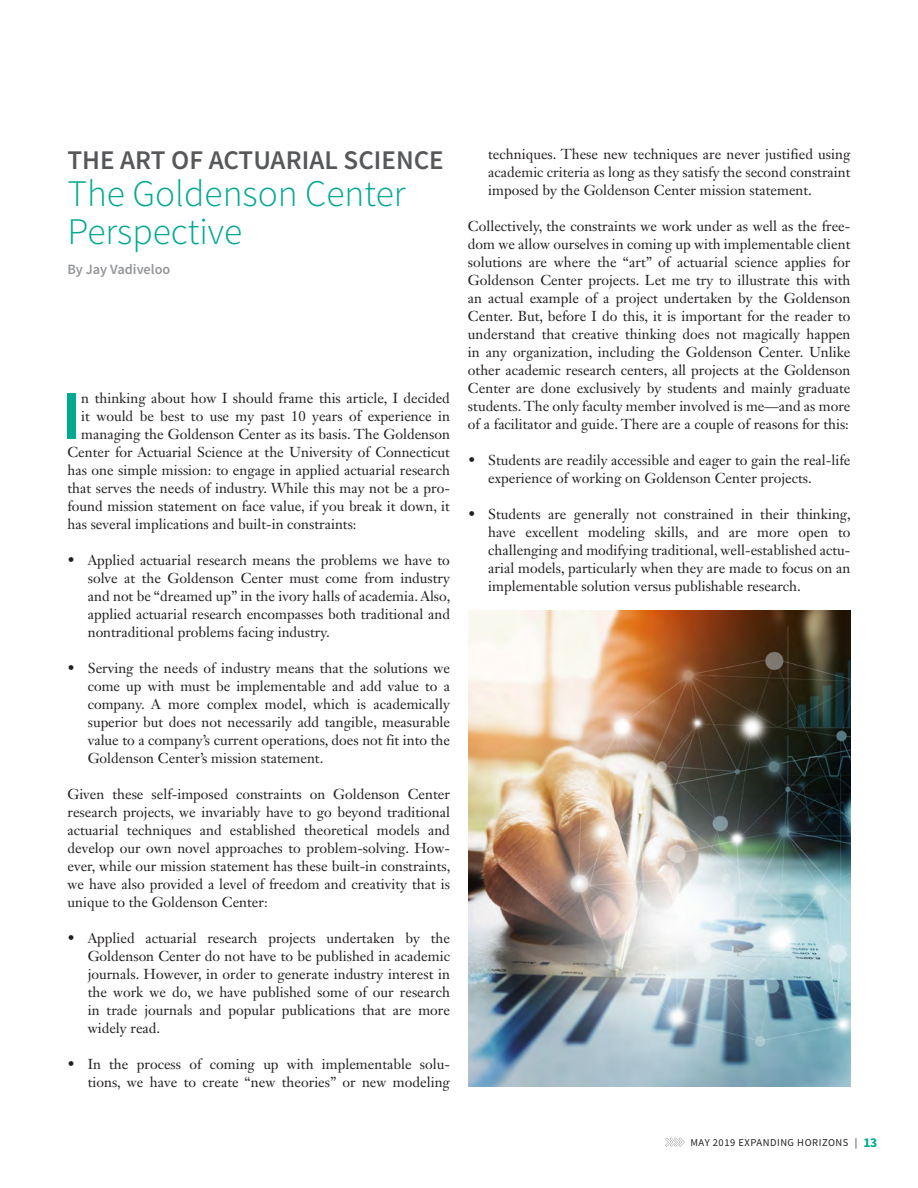
<style>
.page{position:relative;width:918px;height:1188px;background:#fff}
.page>*{position:absolute;margin:0;border:0;box-sizing:border-box;transform-origin:0 0}
.Article_Body_Drop_Ca{font:600 69.3px "Source Sans Pro";color:#00a990}
.Article_TItle{font:300 37.5px/37.5px "Source Sans Pro";color:#00a990}
.Article_Title_DEPT_H{font:600 27px "Source Sans Pro";color:#57585a}
.Article_Body___space{font:14.25px/18px "Janson Text LT Std";color:#231f20;text-align:justify}
.Article_Body_Drop_Ca-2{font:14.25px "Janson Text LT Std";color:#231f20}
.Article_Author_Bylin{font:600 14.25px "Source Sans Pro";color:#939598}
.t1{font:10.5px "Source Sans Pro";letter-spacing:.05em;color:#231f20}
.s1{font-weight:700;font-size:13.5px;color:#00a990}
</style>
<div class="page">
<svg style="left:665px;top:1138px;width:20px;height:9px"></svg>
<img style="left:468px;top:610px;width:382px;height:477px">
<p class="Article_Title_DEPT_H" style="left:68px;top:143px;width:378px">THE ART OF ACTUARIAL SCIENCE</p>
<p class="Article_TItle" style="left:68px;top:175px;width:340px">The Goldenson Center<br>Perspective</p>
<p class="Article_Author_Bylin" style="left:68px;top:260px;width:104px">By Jay Vadiveloo</p>
<p class="Article_Body_Drop_Ca" style="left:62px;top:372px;width:21px">I</p>
<p class="Article_Body_Drop_Ca-2" style="left:81px;top:389px;width:370px">n thinking about how I should frame this article, I decided</p>
<p class="Article_Body_Drop_Ca-2" style="left:81px;top:407px;width:370px">it would be best to use my past 10 years of experience in</p>
<p class="Article_Body_Drop_Ca-2" style="left:81px;top:425px;width:370px">managing the Goldenson Center as its basis. The Goldenson</p>
<p class="Article_Body_Drop_Ca-2" style="left:68px;top:443px;width:384px">Center for Actuarial Science at the University of Connecticut</p>
<p class="Article_Body_Drop_Ca-2" style="left:68px;top:461px;width:384px">has one simple mission: to engage in applied actuarial research</p>
<p class="Article_Body_Drop_Ca-2" style="left:68px;top:479px;width:384px">that serves the needs of industry. While this may not be a pro-</p>
<p class="Article_Body_Drop_Ca-2" style="left:68px;top:497px;width:384px">found mission statement on face value, if you break it down, it</p>
<p class="Article_Body_Drop_Ca-2" style="left:68px;top:515px;width:291px">has several implications and built-in constraints:</p>
<p class="Article_Body___space" style="left:88px;top:551px;width:364px;text-indent:-20px">• Applied actuarial research means the problems we have to solve at the Goldenson Center must come from industry and not be “dreamed up” in the ivory halls of academia. Also, applied actuarial research encompasses both traditional and nontraditional problems facing industry.</p>
<p class="Article_Body___space" style="left:88px;top:659px;width:364px;text-indent:-20px">• Serving the needs of industry means that the solutions we come up with must be implementable and add value to a company. A more complex model, which is academically superior but does not necessarily add tangible, measurable value to a company’s current operations, does not fit into the Goldenson Center’s mission statement.</p>
<p class="Article_Body___space" style="left:68px;top:785px;width:385px">Given these self-imposed constraints on Goldenson Center research projects, we invariably have to go beyond traditional actuarial techniques and established theoretical models and develop our own novel approaches to problem-solving. How&shy;ever, while our mission statement has these built-in constraints, we have also provided a level of freedom and creativity that is unique to the Goldenson Center:</p>
<p class="Article_Body___space" style="left:88px;top:929px;width:364px;text-indent:-20px">• Applied actuarial research projects undertaken by the Goldenson Center do not have to be published in academic journals. However, in order to generate industry interest in the work we do, we have published some of our research in trade journals and popular publications that are more widely read.</p>
<p class="Article_Body___space" style="left:68px;top:1055px;width:384px;text-align:right">• In the process of coming up with implementable solu&shy;tions, we have to create “new theories” or new modeling</p>
<p class="Article_Body___space" style="left:488px;top:145px;width:364px">techniques. These new techniques are never justified using academic criteria as long as they satisfy the second constraint imposed by the Goldenson Center mission statement.</p>
<p class="Article_Body___space" style="left:468px;top:217px;width:384px">Collectively, the constraints we work under as well as the free&shy;dom we allow ourselves in coming up with implementable client solutions are where the “art” of actuarial science applies for Goldenson Center projects. Let me try to illustrate this with an actual example of a project undertaken by the Goldenson Center. But, before I do this, it is important for the reader to understand that creative thinking does not magically happen in any organization, including the Goldenson Center. Unlike other academic research centers, all projects at the Goldenson Center are done exclusively by students and mainly graduate students. The only faculty member involved is me—and as more of a facilitator and guide. There are a couple of reasons for this:</p>
<p class="Article_Body___space" style="left:488px;top:451px;width:364px;text-indent:-20px">• Students are readily accessible and eager to gain the real-life experience of working on Goldenson Center projects.</p>
<p class="Article_Body___space" style="left:488px;top:505px;width:364px;text-indent:-20px">• Students are generally not constrained in their thinking, have excellent modeling skills, and are more open to challenging and modifying traditional, well-established actu&shy;arial models, particularly when they are made to focus on an implementable solution versus publishable research.</p>
<p class="t1" style="left:690px;top:1136px;width:188px">MAY 2019 EXPANDING HORIZONS | <span class="s1">13</span></p>
</div>
